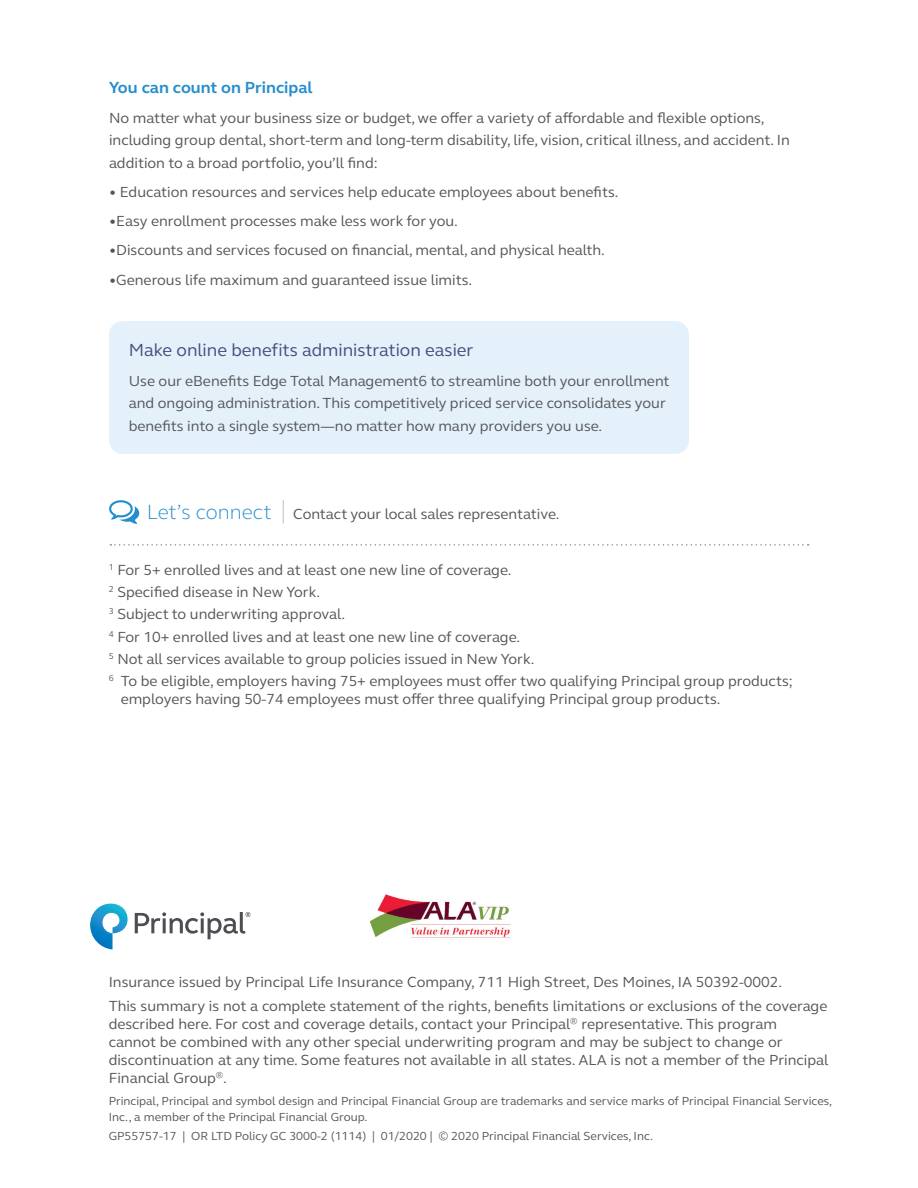
<style>
.page{position:relative;width:918px;height:1188px;background:#fff}
.page>*{position:absolute;margin:0;border:0;box-sizing:border-box;transform-origin:0 0}
.t1{font:300 21px "FS Elliot Pro";color:#258ece}
.t2{font:18px "FS Elliot Pro";color:#444f7f}
.t3{font:700 16.5px "FS Elliot Pro";color:#258ece}
.t4{font:15px/22.4px "FS Elliot Pro";color:#54555a}
.t5{font:12px/16.5px "FS Elliot Pro";color:#54555a}
</style>
<div class="page">
<svg style="left:90px;top:904px;width:38px;height:45px"></svg>
<svg style="left:135px;top:912px;width:115px;height:27px"></svg>
<div style="left:109px;top:321px;width:580px;height:133px;background:#e4f1fa;border-radius:14px"></div>
<img style="left:369px;top:894px;width:142px;height:44px">
<svg style="left:110px;top:544px;width:699px;height:2px"></svg>
<svg style="left:283px;top:500px;width:1px;height:24px"></svg>
<svg style="left:109px;top:500px;width:30px;height:24px"></svg>
<p class="t3" style="left:109px;top:77px;width:205px">You can count on Principal</p>
<p class="t4" style="left:109px;top:106px;width:682px">No matter what your business size or budget, we offer a variety of affordable and flexible options, including group dental, short-term and long-term disability, life, vision, critical illness, and accident. In addition to a broad portfolio, you’ll find:</p>
<p class="t4" style="left:109px;top:180px;width:511px">• Education resources and services help educate employees about benefits.</p>
<p class="t4" style="left:109px;top:210px;width:350px">•Easy enrollment processes make less work for you.</p>
<p class="t4" style="left:109px;top:239px;width:497px">•Discounts and services focused on financial, mental, and physical health.</p>
<p class="t4" style="left:109px;top:268px;width:365px">•Generous life maximum and guaranteed issue limits.</p>
<p class="t2" style="left:129px;top:338px;width:346px">Make online benefits administration easier</p>
<p class="t4" style="left:129px;top:369px;width:542px">Use our eBenefits Edge Total Management6 to streamline both your enrollment and ongoing administration. This competitively priced service consolidates your benefits into a single system—no matter how many providers you use.</p>
<h1 class="t1" style="left:147px;top:498px;width:126px">Let’s connect</h1>
<p class="t4" style="left:293px;top:503px;width:268px">Contact your local sales representative.</p>
<p class="t4" style="left:109px;top:558px;width:686px"><sup>1</sup> For 5+ enrolled lives and at least one new line of coverage.<br><sup>2</sup> Specified disease in New York.<br><sup>3</sup> Subject to underwriting approval.<br><sup>4</sup> For 10+ enrolled lives and at least one new line of coverage.<br><sup>5</sup> Not all services available to group policies issued in New York.<br><sup>6</sup> To be eligible, employers having 75+ employees must offer two qualifying Principal group products;</p>
<p class="t4" style="left:121px;top:688px;width:601px">employers having 50-74 employees must offer three qualifying Principal group products.</p>
<p class="t4" style="left:109px;top:970px;width:720px;line-height:23.4px">Insurance issued by Principal Life Insurance Company, 711 High Street, Des Moines, IA 50392-0002.<br>This summary is not a complete statement of the rights, benefits limitations or exclusions of the coverage</p>
<p class="t4" style="left:109px;top:1014px;width:721px;line-height:18px">described here. For cost and coverage details, contact your Principal<sup>®</sup> representative. This program<br>cannot be combined with any other special underwriting program and may be subject to change or discontinuation at any time. Some features not available in all states. ALA is not a member of the Principal Financial Group<sup>®</sup>.</p>
<p class="t5" style="left:109px;top:1092px;width:725px">Principal, Principal and symbol design and Principal Financial Group are trademarks and service marks of Principal Financial Services,<br>Inc., a member of the Principal Financial Group.</p>
<p class="t5" style="left:109px;top:1128px;width:546px">GP55757-17 | OR LTD Policy GC 3000-2 (1114) | 01/2020 | © 2020 Principal Financial Services, Inc.</p>
</div>
